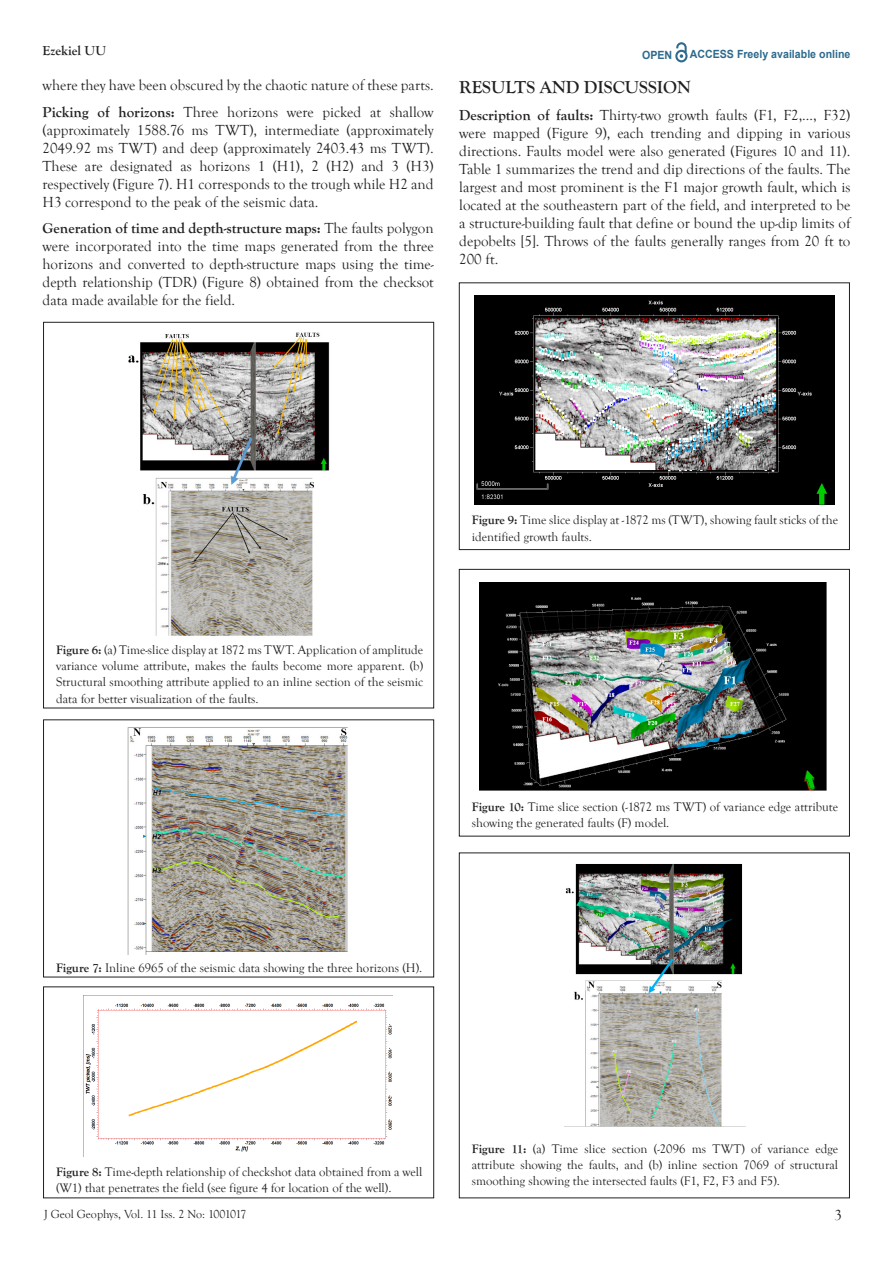
<style>
.page{position:relative;width:893px;height:1263px;background:#fff}
.page>*{position:absolute;margin:0;border:0;box-sizing:border-box;transform-origin:0 0}
.t1{font:700 18px "Goudy Old Style T";color:#231f20}
.t2{font:15px/18px "Goudy Old Style T";color:#231f20;text-align:justify}
.t3{font:700 13.5px "Goudy Old Style T";color:#231f20}
.t4{font:12.75px/16.2px "Goudy Old Style T";color:#231f20}
.t5{font:12px "Goudy Old Style T";color:#231f20}
.t6{font:700 11.25px "Arial";color:#2d6a8e;scale:.94 1}
.s1{font-weight:700}
</style>
<div class="page">
<svg style="left:675px;top:43px;width:12px;height:19px"></svg>
<img style="left:128px;top:332px;width:202px;height:304px">
<div style="left:43px;top:322px;width:391px;height:386px;border:1px solid #231f20"></div>
<img style="left:127px;top:727px;width:221px;height:227px">
<div style="left:43px;top:720px;width:391px;height:257px;border:1px solid #231f20"></div>
<img style="left:84px;top:995px;width:308px;height:157px">
<div style="left:43px;top:987px;width:391px;height:211px;border:1px solid #231f20"></div>
<img style="left:475px;top:296px;width:359px;height:208px">
<div style="left:459px;top:283px;width:390px;height:267px;border:1px solid #231f20"></div>
<img style="left:479px;top:582px;width:348px;height:209px">
<div style="left:459px;top:569px;width:390px;height:267px;border:1px solid #231f20"></div>
<img style="left:565px;top:864px;width:178px;height:262px">
<p class="t3" style="left:43px;top:43px;width:65px">Ezekiel UU</p>
<p class="t6" style="left:642px;top:47px;width:34px">OPEN</p>
<p class="t6" style="left:690px;top:46px;width:172px">ACCESS Freely available online</p>
<p class="t2" style="left:43px;top:77px;width:393px">where they have been obscured by the chaotic nature of these parts.</p>
<p class="t2" style="left:43px;top:103px;width:393px"><span class="s1">Picking of horizons:</span> Three horizons were picked at shallow (approximately 1588.76 ms TWT), intermediate (approximately 2049.92 ms TWT) and deep (approximately 2403.43 ms TWT).<br>These are designated as horizons 1 (H1), 2 (H2) and 3 (H3) respectively (Figure 7). H1 corresponds to the trough while H2 and H3 correspond to the peak of the seismic data.</p>
<p class="t2" style="left:43px;top:220px;width:393px"><span class="s1">Generation of time and depth-structure maps:</span> The faults polygon were incorporated into the time maps generated from the three horizons and converted to depth-structure maps using the time&shy;depth relationship (TDR) (Figure 8) obtained from the checksot data made available for the field.</p>
<p class="t1" style="left:459px;top:77px;width:233px">RESULTS AND DISCUSSION</p>
<p class="t2" style="left:459px;top:106px;width:393px"><span class="s1">Description of faults:</span> Thirty-two growth faults (F1, F2,…, F32) were mapped (Figure 9), each trending and dipping in various directions. Faults model were also generated (Figures 10 and 11).<br>Table 1 summarizes the trend and dip directions of the faults. The largest and most prominent is the F1 major growth fault, which is located at the southeastern part of the field, and interpreted to be a structure-building fault that define or bound the up-dip limits of depobelts [5]. Throws of the faults generally ranges from 20 ft to 200 ft.</p>
<p class="t4" style="left:56px;top:642px;width:369px;text-align:justify"><span class="s1">Figure 6:</span> (a) Time-slice display at 1872 ms TWT. Application of amplitude variance volume attribute, makes the faults become more apparent. (b)<br>Structural smoothing attribute applied to an inline section of the seismic data for better visualization of the faults.</p>
<p class="t4" style="left:472px;top:512px;width:368px"><span class="s1">Figure 9:</span> Time slice display at -1872 ms (TWT), showing fault sticks of the identified growth faults.</p>
<p class="t4" style="left:472px;top:799px;width:368px"><span class="s1">Figure 10:</span> Time slice section (-1872 ms TWT) of variance edge attribute showing the generated faults (F) model.</p>
<p class="t4" style="left:56px;top:960px;width:368px"><span class="s1">Figure 7:</span> Inline 6965 of the seismic data showing the three horizons (H).</p>
<p class="t4" style="left:56px;top:1164px;width:368px"><span class="s1">Figure 8:</span> Time-depth relationship of checkshot data obtained from a well (W1) that penetrates the field (see figure 4 for location of the well).</p>
<p class="t5" style="left:44px;top:1207px;width:204px">J Geol Geophys, Vol. 11 Iss. 2 No: 1001017</p>
<p class="t4" style="left:472px;top:1141px;width:368px;text-align:justify"><span class="s1">Figure 11:</span> (a) Time slice section (-2096 ms TWT) of variance edge attribute showing the faults, and (b) inline section 7069 of structural smoothing showing the intersected faults (F1, F2, F3 and F5).</p>
<p class="t2" style="left:834px;top:1207px;width:9px">3</p>
</div>
